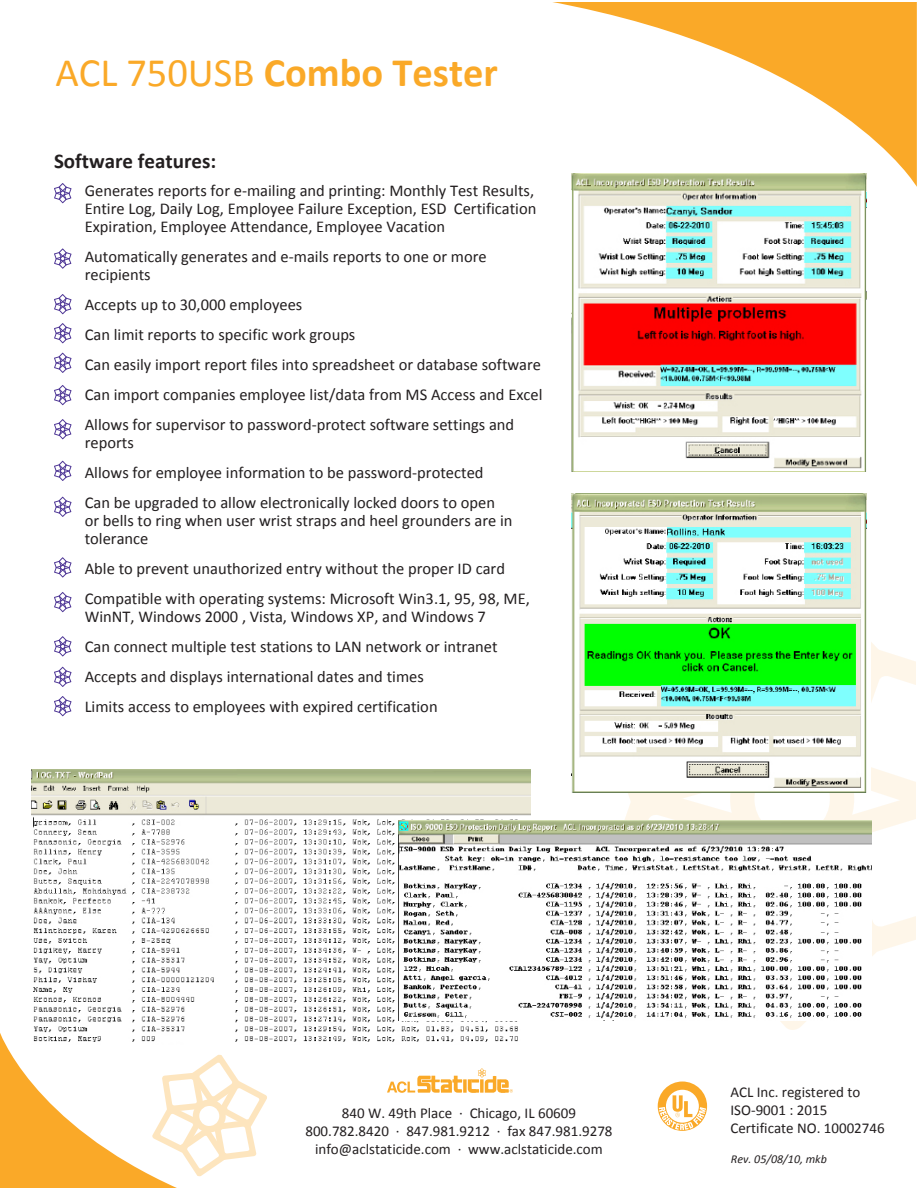
<style>
.page{position:relative;width:918px;height:1188px;background:#fff}
.page>*{position:absolute;margin:0;border:0;box-sizing:border-box;transform-origin:0 0}
.t1{font:700 40.5px "Calibri";color:#faa928}
.t2{font:700 21px "Calibri";color:#231f20}
.t3{font:16.5px/18px "Calibri";color:#231f20}
.t4{font:15px "Calibri";color:#231f20}
.t5{font:italic 12px "Calibri";color:#231f20}
.s1{font-weight:400}
</style>
<div class="page">
<svg style="left:552px;top:2px;width:364px;height:184px"></svg>
<svg style="left:592px;top:642px;width:324px;height:388px"></svg>
<svg style="left:658px;top:1082px;width:49px;height:49px"></svg>
<svg style="left:387px;top:1068px;width:126px;height:25px"></svg>
<svg style="left:54px;top:183px;width:18px;height:20px"></svg>
<div style="left:567px;top:174px;width:303px;height:299px;background:#fff"></div>
<img style="left:571px;top:174px;width:296px;height:298px">
<svg style="left:571px;top:494px;width:300px;height:299px"></svg>
<img style="left:572px;top:494px;width:294px;height:299px">
<img style="left:32px;top:770px;width:498px;height:272px">
<svg style="left:54px;top:248px;width:18px;height:21px"></svg>
<svg style="left:54px;top:294px;width:18px;height:20px"></svg>
<svg style="left:54px;top:323px;width:18px;height:20px"></svg>
<svg style="left:54px;top:353px;width:18px;height:20px"></svg>
<svg style="left:54px;top:385px;width:18px;height:20px"></svg>
<svg style="left:54px;top:419px;width:18px;height:20px"></svg>
<svg style="left:54px;top:497px;width:18px;height:20px"></svg>
<svg style="left:54px;top:557px;width:18px;height:21px"></svg>
<svg style="left:54px;top:592px;width:18px;height:20px"></svg>
<svg style="left:54px;top:636px;width:18px;height:20px"></svg>
<svg style="left:54px;top:667px;width:18px;height:20px"></svg>
<svg style="left:54px;top:696px;width:18px;height:20px"></svg>
<svg style="left:54px;top:461px;width:18px;height:20px"></svg>
<img style="left:399px;top:821px;width:473px;height:199px">
<svg style="left:0;top:1030px;width:268px;height:158px"></svg>
<p class="t1" style="left:56px;top:46px;width:444px"><span class="s1">ACL 750USB</span> Combo Tester</p>
<p class="t2" style="left:54px;top:147px;width:164px">Software features:</p>
<p class="t3" style="left:85px;top:182px;width:453px">Generates reports for e-mailing and printing: Monthly Test Results,<br>Entire Log, Daily Log, Employee Failure Exception, ESD Certification<br>Expiration, Employee Attendance, Employee Vacation</p>
<p class="t3" style="left:85px;top:248px;width:404px">Automatically generates and e-mails reports to one or more recipients</p>
<p class="t3" style="left:85px;top:296px;width:219px">Accepts up to 30,000 employees</p>
<p class="t3" style="left:85px;top:326px;width:272px">Can limit reports to specific work groups</p>
<p class="t3" style="left:85px;top:356px;width:458px">Can easily import report files into spreadsheet or database software</p>
<p class="t3" style="left:85px;top:386px;width:459px">Can import companies employee list/data from MS Access and Excel</p>
<p class="t3" style="left:85px;top:416px;width:431px">Allows for supervisor to password-protect software settings and reports</p>
<p class="t3" style="left:85px;top:464px;width:400px">Allows for employee information to be password-protected</p>
<p class="t3" style="left:85px;top:494px;width:429px">Can be upgraded to allow electronically locked doors to open or bells to ring when user wrist straps and heel grounders are in tolerance</p>
<p class="t3" style="left:85px;top:560px;width:422px">Able to prevent unauthorized entry without the proper ID card</p>
<p class="t3" style="left:85px;top:590px;width:447px">Compatible with operating systems: Microsoft Win3.1, 95, 98, ME,<br>WinNT, Windows 2000 , Vista, Windows XP, and Windows 7</p>
<p class="t3" style="left:85px;top:638px;width:414px">Can connect multiple test stations to LAN network or intranet</p>
<p class="t3" style="left:85px;top:668px;width:341px">Accepts and displays international dates and times</p>
<p class="t3" style="left:85px;top:698px;width:354px">Limits access to employees with expired certification</p>
<p class="t4" style="left:342px;top:1104px;width:236px">840 W. 49th Place · Chicago, IL 60609</p>
<p class="t4" style="left:305px;top:1122px;width:309px">800.782.8420 · 847.981.9212 · fax 847.981.9278</p>
<p class="t4" style="left:315px;top:1140px;width:289px">info@aclstaticide.com · www.aclstaticide.com</p>
<p class="t4" style="left:731px;top:1082px;width:131px">ACL Inc. registered to</p>
<p class="t4" style="left:731px;top:1100px;width:98px">ISO-9001 : 2015</p>
<p class="t4" style="left:731px;top:1118px;width:156px">Certificate NO. 10002746</p>
<p class="t5" style="left:731px;top:1151px;width:97px">Rev. 05/08/10, mkb</p>
</div>
